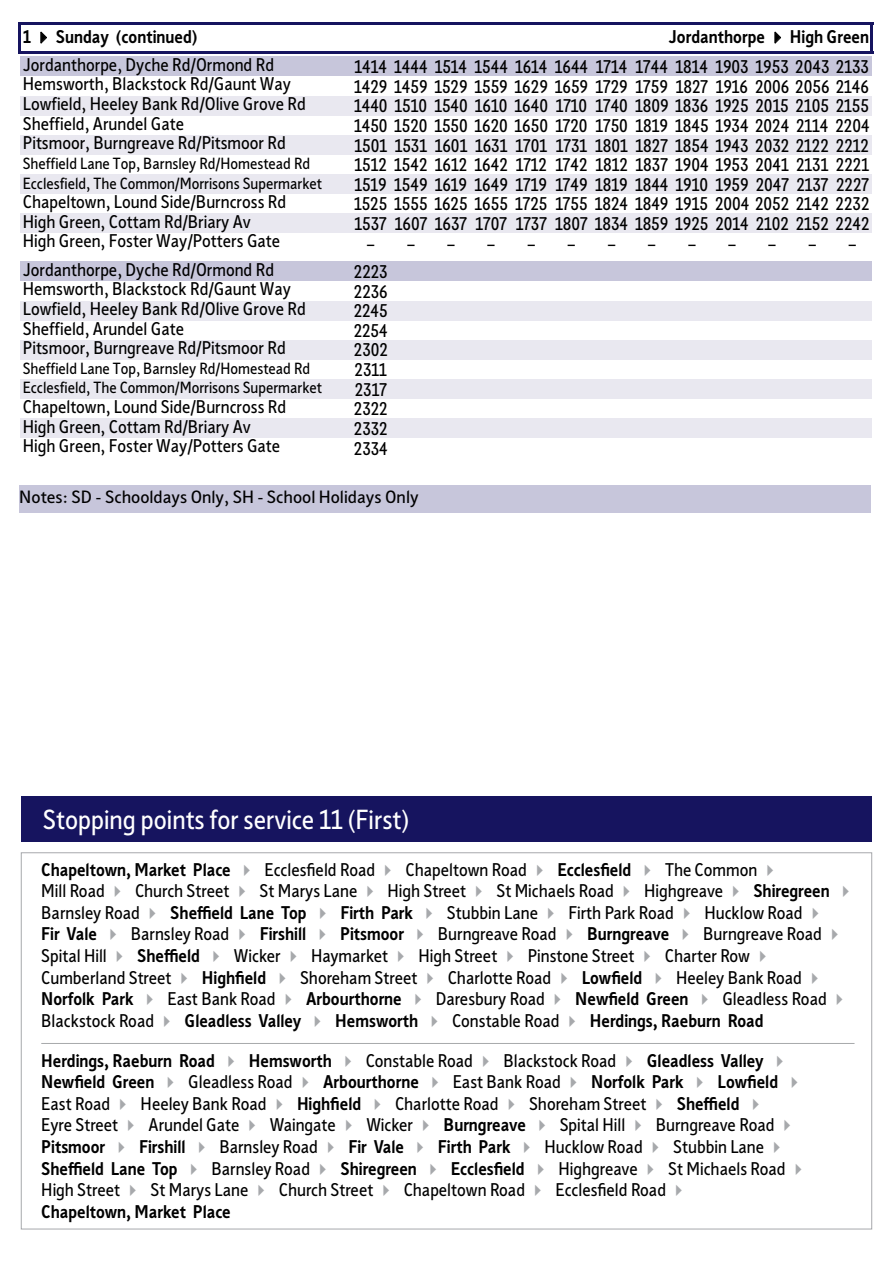
<style>
.page{position:relative;width:893px;height:1263px;background:#fff}
.page>*{position:absolute;margin:0;border:0;box-sizing:border-box;transform-origin:0 0}
.t1{font:27px "Sheffield Sans 2";color:#fff}
.t2{font:18px/21.6px "Sheffield Sans 2";color:#000}
.t3{font:700 18px "Sheffield Sans 2";color:#000}
.t4{font:17.4px "Sheffield Sans 2";color:#000;scale:1.09 1}
.t5{font:15.9px "Sheffield Sans 2";color:#000}
.s1{font-weight:700}
.s2{color:#a7a9ac}
</style>
<div class="page">
<div style="left:21px;top:57px;width:851px;height:19px;background:#c7c6db"></div>
<div style="left:21px;top:96px;width:851px;height:20px;background:#e9e8f0"></div>
<div style="left:21px;top:135px;width:851px;height:20px;background:#e9e8f0"></div>
<div style="left:21px;top:174px;width:851px;height:20px;background:#e9e8f0"></div>
<div style="left:21px;top:214px;width:851px;height:19px;background:#e9e8f0"></div>
<div style="left:21px;top:261px;width:851px;height:20px;background:#c7c6db"></div>
<div style="left:21px;top:301px;width:851px;height:19px;background:#e9e8f0"></div>
<div style="left:21px;top:340px;width:851px;height:20px;background:#e9e8f0"></div>
<div style="left:21px;top:379px;width:851px;height:20px;background:#e9e8f0"></div>
<div style="left:21px;top:418px;width:851px;height:20px;background:#e9e8f0"></div>
<hr style="left:19px;top:23px;width:2px;height:31px;background:#16145f">
<hr style="left:870px;top:25px;width:3px;height:29px;background:#16145f">
<hr style="left:21px;top:23px;width:852px;height:2px;background:#16145f">
<hr style="left:21px;top:51px;width:852px;height:3px;background:#16145f">
<div style="left:19px;top:485px;width:851px;height:27px;background:#c7c6db"></div>
<svg style="left:21px;top:852px;width:851px;height:377px"></svg>
<hr style="left:41px;top:1043px;width:813px;height:1px;background:#a7a9ac">
<div style="left:21px;top:797px;width:851px;height:45px;background:#16145f"></div>
<p class="t2" style="left:23px;top:23px;width:253px;line-height:27.6px"><span class="s1">1</span> ✔ <span class="s1">Sunday (continued)<br></span>Jordanthorpe, Dyche Rd/Ormond Rd</p>
<p class="t3" style="left:669px;top:25px;width:202px">Jordanthorpe ✔ High Green</p>
<p class="t2" style="left:354px;top:56px;width:516px">1414 1444 1514 1544 1614 1644 1714 1744 1814 1903 1953 2043 2133</p>
<p class="t2" style="left:23px;top:73px;width:270px">Hemsworth, Blackstock Rd/Gaunt Way</p>
<p class="t2" style="left:354px;top:75px;width:516px">1429 1459 1529 1559 1629 1659 1729 1759 1827 1916 2006 2056 2146</p>
<p class="t2" style="left:23px;top:92px;width:285px">Lowfield, Heeley Bank Rd/Olive Grove Rd</p>
<p class="t2" style="left:354px;top:95px;width:516px">1440 1510 1540 1610 1640 1710 1740 1809 1836 1925 2015 2105 2155</p>
<p class="t2" style="left:23px;top:112px;width:163px">Sheffield, Arundel Gate</p>
<p class="t2" style="left:354px;top:114px;width:517px">1450 1520 1550 1620 1650 1720 1750 1819 1845 1934 2024 2114 2204</p>
<p class="t2" style="left:23px;top:132px;width:265px">Pitsmoor, Burngreave Rd/Pitsmoor Rd</p>
<p class="t2" style="left:354px;top:134px;width:516px">1501 1531 1601 1631 1701 1731 1801 1827 1854 1943 2032 2122 2212</p>
<p class="t5" style="left:23px;top:153px;width:289px">Sheffield Lane Top, Barnsley Rd/Homestead Rd</p>
<p class="t2" style="left:354px;top:155px;width:516px;line-height:19.6px">1512 1542 1612 1642 1712 1742 1812 1837 1904 1953 2041 2131 2221<br>1519 1549 1619 1649 1719 1749 1819 1844 1910 1959 2047 2137 2227</p>
<p class="t2" style="left:23px;top:191px;width:265px">Chapeltown, Lound Side/Burncross Rd</p>
<p class="t2" style="left:354px;top:193px;width:517px">1525 1555 1625 1655 1725 1755 1824 1849 1915 2004 2052 2142 2232</p>
<p class="t2" style="left:23px;top:210px;width:230px">High Green, Cottam Rd/Briary Av</p>
<p class="t2" style="left:355px;top:213px;width:516px">1537 1607 1637 1707 1737 1807 1834 1859 1925 2014 2102 2152 2242</p>
<p class="t2" style="left:23px;top:230px;width:259px">High Green, Foster Way/Potters Gate</p>
<p class="t2" style="left:367px;top:232px;width:49px">– –</p>
<p class="t2" style="left:447px;top:232px;width:49px">– –</p>
<p class="t2" style="left:528px;top:232px;width:49px">– –</p>
<p class="t2" style="left:608px;top:232px;width:49px">– –</p>
<p class="t2" style="left:688px;top:232px;width:49px">– –</p>
<p class="t2" style="left:769px;top:232px;width:49px">– –</p>
<p class="t2" style="left:849px;top:232px;width:9px">–</p>
<p class="t2" style="left:23px;top:258px;width:253px">Jordanthorpe, Dyche Rd/Ormond Rd</p>
<p class="t2" style="left:354px;top:260px;width:35px">2223</p>
<p class="t2" style="left:23px;top:278px;width:270px">Hemsworth, Blackstock Rd/Gaunt Way</p>
<p class="t2" style="left:354px;top:280px;width:36px">2236</p>
<p class="t2" style="left:23px;top:297px;width:285px">Lowfield, Heeley Bank Rd/Olive Grove Rd</p>
<p class="t2" style="left:354px;top:300px;width:36px">2245</p>
<p class="t2" style="left:23px;top:317px;width:163px">Sheffield, Arundel Gate</p>
<p class="t2" style="left:354px;top:319px;width:36px">2254</p>
<p class="t2" style="left:23px;top:337px;width:265px">Pitsmoor, Burngreave Rd/Pitsmoor Rd</p>
<p class="t2" style="left:354px;top:339px;width:36px">2302</p>
<p class="t5" style="left:23px;top:357px;width:289px">Sheffield Lane Top, Barnsley Rd/Homestead Rd</p>
<p class="t2" style="left:355px;top:359px;width:34px;line-height:19.6px">2311<br>2317</p>
<p class="t2" style="left:23px;top:395px;width:265px">Chapeltown, Lound Side/Burncross Rd</p>
<p class="t2" style="left:354px;top:398px;width:35px">2322</p>
<p class="t2" style="left:23px;top:415px;width:230px">High Green, Cottam Rd/Briary Av</p>
<p class="t2" style="left:354px;top:417px;width:35px">2332</p>
<p class="t2" style="left:23px;top:435px;width:259px">High Green, Foster Way/Potters Gate</p>
<p class="t2" style="left:354px;top:437px;width:36px">2334</p>
<p class="t5" style="left:23px;top:172px;width:301px">Ecclesfield, The Common/Morrisons Supermarket</p>
<p class="t5" style="left:23px;top:377px;width:301px">Ecclesfield, The Common/Morrisons Supermarket</p>
<p class="t4" style="left:19px;top:485px;width:368px">Notes: SD - Schooldays Only, SH - School Holidays Only</p>
<h1 class="t1" style="left:43px;top:801px;width:368px">Stopping points for service 11 (First)</h1>
<p class="t2" style="left:41px;top:858px;width:815px"><span class="s1">Chapeltown, Market Place</span> <span class="s2">✔</span> Ecclesfield Road <span class="s2">✔</span> Chapeltown Road <span class="s2">✔</span> <span class="s1">Ecclesfield</span> <span class="s2">✔</span> The Common <span class="s2">✔<br></span>Mill Road <span class="s2">✔</span> Church Street <span class="s2">✔</span> St Marys Lane <span class="s2">✔</span> High Street <span class="s2">✔</span> St Michaels Road <span class="s2">✔</span> Highgreave <span class="s2">✔</span> <span class="s1">Shiregreen</span> <span class="s2">✔ </span>Barnsley Road <span class="s2">✔</span> <span class="s1">Sheffield Lane Top</span> <span class="s2">✔</span> <span class="s1">Firth Park</span> <span class="s2">✔</span> Stubbin Lane <span class="s2">✔</span> Firth Park Road <span class="s2">✔</span> Hucklow Road <span class="s2">✔<br></span><span class="s1">Fir Vale</span> <span class="s2">✔</span> Barnsley Road <span class="s2">✔</span> <span class="s1">Firshill</span> <span class="s2">✔</span> <span class="s1">Pitsmoor</span> <span class="s2">✔</span> Burngreave Road <span class="s2">✔</span> <span class="s1">Burngreave</span> <span class="s2">✔</span> Burngreave Road <span class="s2">✔ </span>Spital Hill <span class="s2">✔</span> <span class="s1">Sheffield</span> <span class="s2">✔</span> Wicker <span class="s2">✔</span> Haymarket <span class="s2">✔</span> High Street <span class="s2">✔</span> Pinstone Street <span class="s2">✔</span> Charter Row <span class="s2">✔ </span>Cumberland Street <span class="s2">✔</span> <span class="s1">Highfield</span> <span class="s2">✔</span> Shoreham Street <span class="s2">✔</span> Charlotte Road <span class="s2">✔</span> <span class="s1">Lowfield</span> <span class="s2">✔</span> Heeley Bank Road <span class="s2">✔ </span><span class="s1">Norfolk Park</span> <span class="s2">✔</span> East Bank Road <span class="s2">✔</span> <span class="s1">Arbourthorne</span> <span class="s2">✔</span> Daresbury Road <span class="s2">✔</span> <span class="s1">Newfield Green</span> <span class="s2">✔</span> Gleadless Road <span class="s2">✔ </span>Blackstock Road <span class="s2">✔</span> <span class="s1">Gleadless Valley</span> <span class="s2">✔</span> <span class="s1">Hemsworth</span> <span class="s2">✔</span> Constable Road <span class="s2">✔</span> <span class="s1">Herdings, Raeburn Road</span></p>
<p class="t2" style="left:41px;top:1049px;width:767px"><span class="s1">Herdings, Raeburn Road</span> <span class="s2">✔</span> <span class="s1">Hemsworth</span> <span class="s2">✔</span> Constable Road <span class="s2">✔</span> Blackstock Road <span class="s2">✔</span> <span class="s1">Gleadless Valley</span> <span class="s2">✔ </span><span class="s1">Newfield Green</span> <span class="s2">✔</span> Gleadless Road <span class="s2">✔</span> <span class="s1">Arbourthorne</span> <span class="s2">✔</span> East Bank Road <span class="s2">✔</span> <span class="s1">Norfolk Park</span> <span class="s2">✔</span> <span class="s1">Lowfield</span> <span class="s2">✔ </span>East Road <span class="s2">✔</span> Heeley Bank Road <span class="s2">✔</span> <span class="s1">Highfield</span> <span class="s2">✔</span> Charlotte Road <span class="s2">✔</span> Shoreham Street <span class="s2">✔</span> <span class="s1">Sheffield</span> <span class="s2">✔<br></span>Eyre Street <span class="s2">✔</span> Arundel Gate <span class="s2">✔</span> Waingate <span class="s2">✔</span> Wicker <span class="s2">✔</span> <span class="s1">Burngreave</span> <span class="s2">✔</span> Spital Hill <span class="s2">✔</span> Burngreave Road <span class="s2">✔ </span><span class="s1">Pitsmoor</span> <span class="s2">✔</span> <span class="s1">Firshill</span> <span class="s2">✔</span> Barnsley Road <span class="s2">✔</span> <span class="s1">Fir Vale</span> <span class="s2">✔</span> <span class="s1">Firth Park</span> <span class="s2">✔</span> Hucklow Road <span class="s2">✔</span> Stubbin Lane <span class="s2">✔ </span><span class="s1">Sheffield Lane Top</span> <span class="s2">✔</span> Barnsley Road <span class="s2">✔</span> <span class="s1">Shiregreen</span> <span class="s2">✔</span> <span class="s1">Ecclesfield</span> <span class="s2">✔</span> Highgreave <span class="s2">✔</span> St Michaels Road <span class="s2">✔ </span>High Street <span class="s2">✔</span> St Marys Lane <span class="s2">✔</span> Church Street <span class="s2">✔</span> Chapeltown Road <span class="s2">✔</span> Ecclesfield Road <span class="s2">✔<br></span><span class="s1">Chapeltown, Market Place</span></p>
</div>
